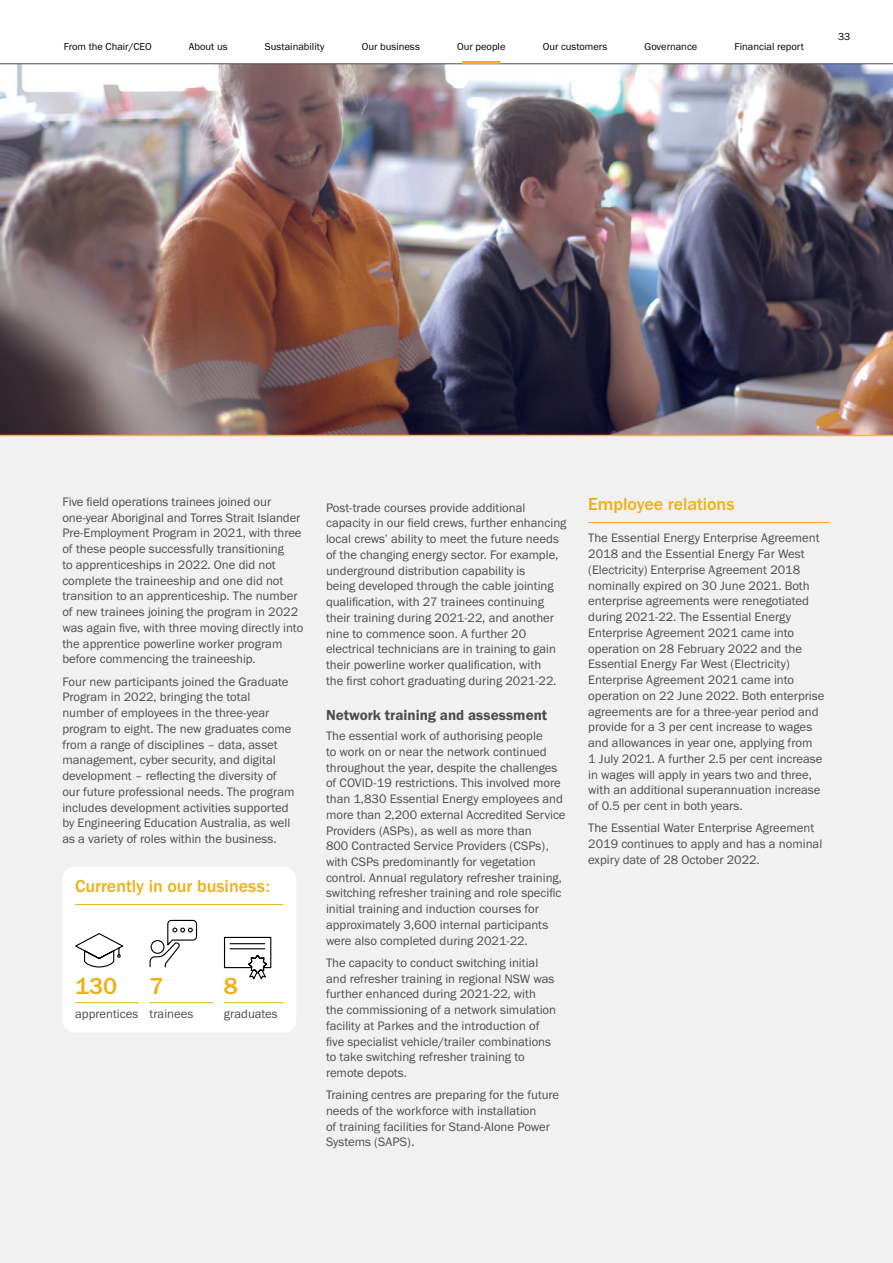
<style>
.page{position:relative;width:893px;height:1263px;background:#f1f1f2}
.page>*{position:absolute;margin:0;border:0;box-sizing:border-box;transform-origin:0 0}
.t1{font:500 24px "Franklin Gothic URW";color:#f0af13}
.t2{font:500 18px "Franklin Gothic URW";color:#f0af13}
.t3{font:15px "Franklin Gothic URW Dem";color:#4d4d4f}
.t4{font:12.75px/15.8px "Franklin Gothic URW Boo";color:#4d4d4f}
.t5{font:10.5px "Franklin Gothic URW Boo";color:#000}
</style>
<div class="page">
<img style="left:0;top:65px;width:893px;height:370px">
<hr style="left:0;top:435px;width:893px;height:1px;background:#fdb913">
<hr style="left:588px;top:522px;width:241px;height:1px;background:#f0af13">
<div style="left:62px;top:867px;width:234px;height:166px;background:#fff;border-radius:13px"></div>
<hr style="left:75px;top:1002px;width:64px;height:1px;background:#f0af13">
<svg style="left:75px;top:933px;width:48px;height:35px"></svg>
<hr style="left:150px;top:1002px;width:63px;height:1px;background:#f0af13">
<svg style="left:149px;top:919px;width:49px;height:49px"></svg>
<hr style="left:224px;top:1002px;width:59px;height:1px;background:#f0af13">
<svg style="left:223px;top:936px;width:49px;height:44px"></svg>
<hr style="left:75px;top:904px;width:208px;height:1px;background:#f0af13">
<div style="left:0;top:0;width:893px;height:64px;background:#fff"></div>
<hr style="left:0;top:64px;width:893px;height:1px;background:#4d4d4f">
<hr style="left:462px;top:61px;width:38px;height:3px;background:#f0af13">
<p class="t5" style="left:64px;top:40px;width:89px">From the Chair/CEO</p>
<p class="t5" style="left:189px;top:40px;width:40px">About us</p>
<p class="t5" style="left:265px;top:40px;width:61px">Sustainability</p>
<p class="t5" style="left:362px;top:40px;width:60px">Our business</p>
<p class="t5" style="left:457px;top:40px;width:50px">Our people</p>
<p class="t5" style="left:543px;top:40px;width:66px">Our customers</p>
<p class="t5" style="left:645px;top:40px;width:54px">Governance</p>
<p class="t5" style="left:735px;top:40px;width:71px">Financial report</p>
<p class="t5" style="left:838px;top:30px;width:14px">33</p>
<p class="t4" style="left:62px;top:494px;width:242px">Five field operations trainees joined our one-year Aboriginal and Torres Strait Islander Pre-Employment Program in 2021, with three of these people successfully transitioning<br>to apprenticeships in 2022. One did not complete the traineeship and one did not transition to an apprenticeship. The number of new trainees joining the program in 2022 was again five, with three moving directly into the apprentice powerline worker program before commencing the traineeship.</p>
<p class="t4" style="left:62px;top:673px;width:234px">Four new participants joined the Graduate Program in 2022, bringing the total number of employees in the three-year program to eight. The new graduates come from a range of disciplines – data, asset management, cyber security, and digital development – reflecting the diversity of our future professional needs. The program includes development activities supported by Engineering Education Australia, as well as a variety of roles within the business.</p>
<h2 class="t2" style="left:75px;top:874px;width:196px">Currently in our business:</h2>
<h1 class="t1" style="left:75px;top:971px;width:44px">130</h1>
<p class="t4" style="left:75px;top:1006px;width:65px">apprentices</p>
<h1 class="t1" style="left:150px;top:971px;width:16px">7</h1>
<p class="t4" style="left:150px;top:1006px;width:45px">trainees</p>
<h1 class="t1" style="left:224px;top:971px;width:16px">8</h1>
<p class="t4" style="left:224px;top:1006px;width:55px">graduates</p>
<p class="t4" style="left:326px;top:499px;width:242px">Post-trade courses provide additional capacity in our field crews, further enhancing local crews’ ability to meet the future needs of the changing energy sector. For example, underground distribution capability is<br>being developed through the cable jointing qualification, with 27 trainees continuing their training during 2021-22, and another nine to commence soon. A further 20 electrical technicians are in training to gain their powerline worker qualification, with<br>the first cohort graduating during 2021-22.</p>
<p class="t3" style="left:326px;top:706px;width:223px">Network training and assessment</p>
<p class="t4" style="left:326px;top:728px;width:241px">The essential work of authorising people<br>to work on or near the network continued throughout the year, despite the challenges of COVID-19 restrictions. This involved more than 1,830 Essential Energy employees and more than 2,200 external Accredited Service Providers (ASPs), as well as more than<br>800 Contracted Service Providers (CSPs), with CSPs predominantly for vegetation control. Annual regulatory refresher training, switching refresher training and role specific initial training and induction courses for approximately 3,600 internal participants were also completed during 2021-22.</p>
<p class="t4" style="left:326px;top:954px;width:232px">The capacity to conduct switching initial and refresher training in regional NSW was further enhanced during 2021-22, with the commissioning of a network simulation facility at Parkes and the introduction of five specialist vehicle/trailer combinations to take switching refresher training to remote depots.</p>
<p class="t4" style="left:326px;top:1087px;width:235px">Training centres are preparing for the future needs of the workforce with installation<br>of training facilities for Stand-Alone Power Systems (SAPS).</p>
<h2 class="t2" style="left:588px;top:492px;width:148px">Employee relations</h2>
<p class="t4" style="left:588px;top:530px;width:238px">The Essential Energy Enterprise Agreement 2018 and the Essential Energy Far West (Electricity) Enterprise Agreement 2018 nominally expired on 30 June 2021. Both enterprise agreements were renegotiated during 2021-22. The Essential Energy Enterprise Agreement 2021 came into operation on 28 February 2022 and the Essential Energy Far West (Electricity)<br>Enterprise Agreement 2021 came into operation on 22 June 2022. Both enterprise agreements are for a three-year period and provide for a 3 per cent increase to wages and allowances in year one, applying from<br>1 July 2021. A further 2.5 per cent increase in wages will apply in years two and three, with an additional superannuation increase of 0.5 per cent in both years.</p>
<p class="t4" style="left:588px;top:820px;width:236px">The Essential Water Enterprise Agreement<br>2019 continues to apply and has a nominal expiry date of 28 October 2022.</p>
</div>
